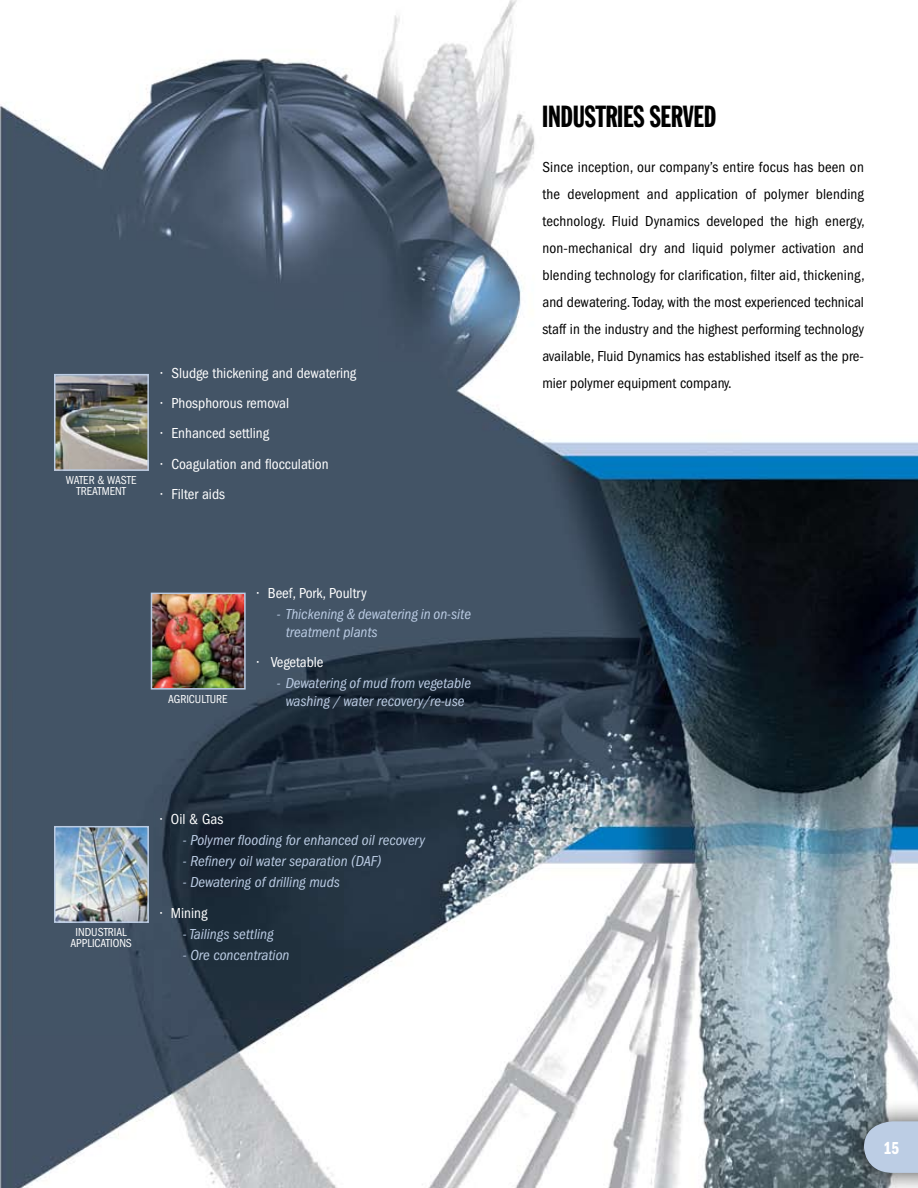
<style>
.page{position:relative;width:918px;height:1188px;background:#fff}
.page>*{position:absolute;margin:0;border:0;box-sizing:border-box;transform-origin:0 0}
.t1{font:30px "Franklin Gothic Extra Cond";letter-spacing:-.01em;color:#000}
.t2{font:18px "Franklin Gothic Demi Cmpr";color:#fff}
.t3{font:condensed 15px/27px "Franklin Gothic";color:#000;text-align:justify}
.t4{font:italic condensed 15px/18px "Franklin Gothic";color:#bbcce4}
.t5{font:condensed 15px "Franklin Gothic";color:#fff}
.t6{font:condensed 12px/10.6px "Franklin Gothic";color:#fff;text-align:center}
</style>
<div class="page">
<img style="left:0;top:0;width:918px;height:1188px">
<img style="left:57px;top:377px;width:89px;height:91px">
<div style="left:54px;top:374px;width:95px;height:97px;border:2px solid #bbcce4"></div>
<img style="left:154px;top:596px;width:89px;height:91px">
<div style="left:151px;top:593px;width:95px;height:97px;border:2px solid #bbcce4"></div>
<img style="left:57px;top:829px;width:89px;height:91px">
<div style="left:54px;top:826px;width:95px;height:97px;border:2px solid #bbcce4"></div>
<div style="left:840px;top:1098px;width:78px;height:90px;background:#000;opacity:.75"></div>
<svg style="left:864px;top:1121px;width:54px;height:52px;background:#b0c0d5"></svg>
<p class="t6" style="left:66px;top:475px;width:72px">WATER &amp; WASTE<br>TREATMENT</p>
<p class="t5" style="left:161px;top:364px;width:197px">• Sludge thickening and dewatering</p>
<p class="t5" style="left:161px;top:395px;width:130px">• Phosphorous removal</p>
<p class="t5" style="left:161px;top:425px;width:110px">• Enhanced settling</p>
<p class="t5" style="left:161px;top:455px;width:169px">• Coagulation and flocculation</p>
<p class="t5" style="left:161px;top:485px;width:66px">• Filter aids</p>
<p class="t6" style="left:168px;top:694px;width:61px">AGRICULTURE</p>
<p class="t5" style="left:257px;top:584px;width:111px">• Beef, Pork, Poultry</p>
<p class="t4" style="left:286px;top:605px;width:187px;text-indent:-9px">- Thickening &amp; dewatering in on-site treatment plants</p>
<p class="t5" style="left:257px;top:654px;width:68px">• Vegetable</p>
<p class="t4" style="left:277px;top:675px;width:196px;text-align:center">- Dewatering of mud from vegetable washing / water recovery/re-use</p>
<p class="t6" style="left:70px;top:927px;width:63px">INDUSTRIAL<br>APPLICATIONS</p>
<p class="t5" style="left:160px;top:810px;width:64px">• Oil &amp; Gas</p>
<p class="t4" style="left:183px;top:831px;width:244px">- Polymer flooding for enhanced oil recovery</p>
<p class="t4" style="left:183px;top:852px;width:200px">- Refinery oil water separation (DAF)</p>
<p class="t4" style="left:183px;top:874px;width:159px">- Dewatering of drilling muds</p>
<p class="t5" style="left:160px;top:904px;width:49px">• Mining</p>
<p class="t4" style="left:183px;top:925px;width:92px">- Tailings settling</p>
<p class="t4" style="left:183px;top:946px;width:108px">- Ore concentration</p>
<h1 class="t1" style="left:542px;top:100px;width:176px">INDUSTRIES SERVED</h1>
<p class="t3" style="left:542px;top:154px;width:324px">Since inception, our company’s entire focus has been on the development and application of polymer blending technology. Fluid Dynamics developed the high energy, non-mechanical dry and liquid polymer activation and blending technology for clarification, filter aid, thickening, and dewatering. Today, with the most experienced technical staff in the industry and the highest performing technology available, Fluid Dynamics has established itself as the pre&shy;mier polymer equipment company.</p>
<p class="t2" style="left:884px;top:1138px;width:17px">15</p>
</div>
